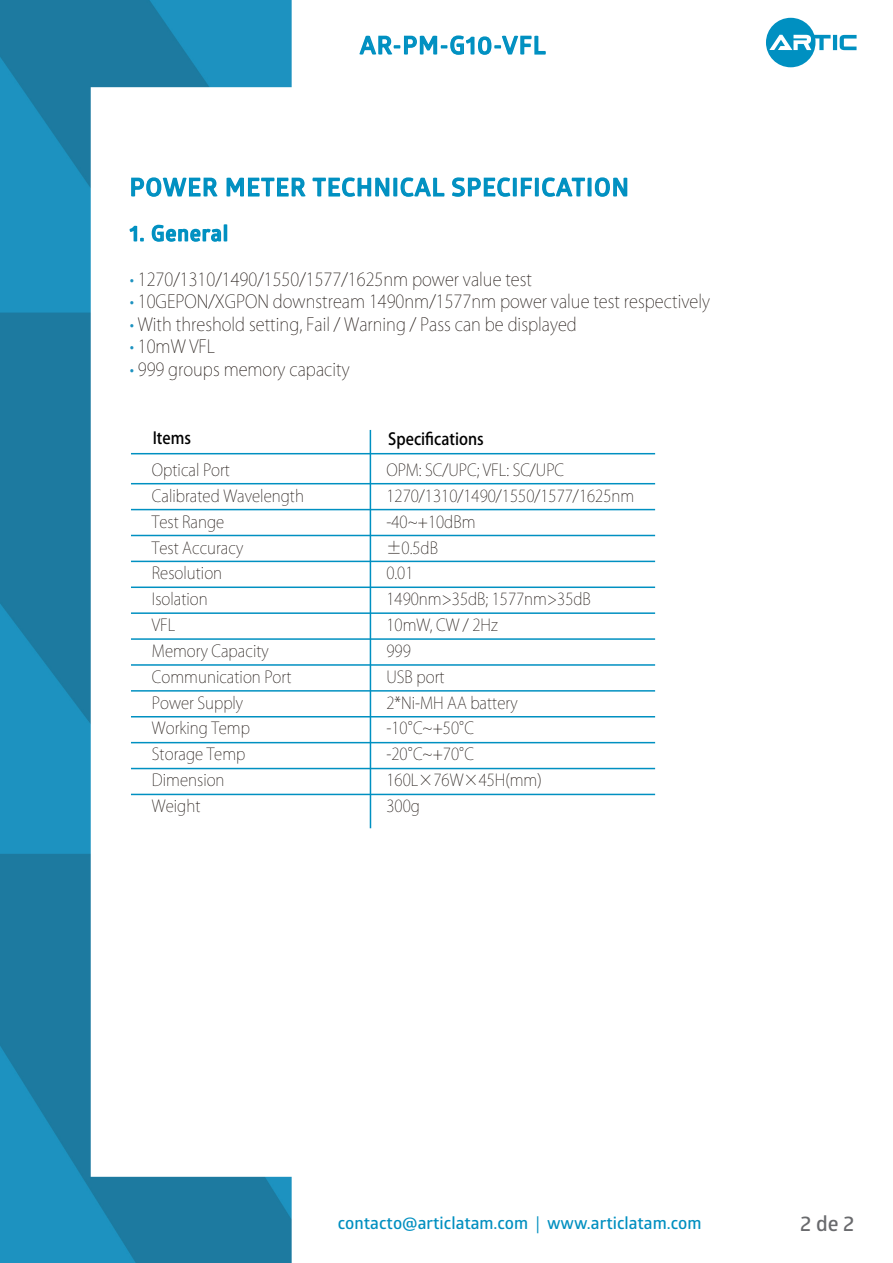
<style>
.page{position:relative;width:893px;height:1263px;background:#fff}
.page>*{position:absolute;margin:0;border:0;box-sizing:border-box;transform-origin:0 0}
.t1{font:24.15px "Glober Bold Free";letter-spacing:.05em;color:#0090c1}
.t2{font:21px "Glober Bold Free";letter-spacing:.05em;color:#0090c1}
.t3{font:21px "Glober Bold Free";color:#696a6d}
.t4{font:200 18px "Koz Go Pr 6 N";color:#211915;scale:.92 1}
.t5{font:16.95px "Glober Bold Free";color:#008fc0}
.t6{font:200 16.5px/25.8px "Koz Go Pr 6 N";color:#211915;scale:.92 1}
.t7{font:500 16.5px "Koz Go Pr 6 N";color:#000;scale:.92 1}
.s1{color:#1d92c0}
.s2{font-family:"Myriad Pro"}
</style>
<div class="page">
<img style="left:0;top:0;width:857px;height:1263px">
<svg style="left:130px;top:177px;width:88px;height:30px"></svg>
<svg style="left:226px;top:177px;width:80px;height:24px"></svg>
<svg style="left:312px;top:177px;width:133px;height:27px"></svg>
<svg style="left:451px;top:177px;width:177px;height:27px"></svg>
<svg style="left:129px;top:225px;width:16px;height:17px"></svg>
<svg style="left:151px;top:224px;width:77px;height:30px"></svg>
<hr style="left:833px;top:35px;width:4px;height:15px;background:#0090c1">
<svg style="left:839px;top:35px;width:17px;height:15px"></svg>
<svg style="left:766px;top:18px;width:64px;height:49px"></svg>
<hr style="left:131px;top:509px;width:524px;height:1px;background:#0090c1">
<hr style="left:131px;top:535px;width:524px;height:1px;background:#0090c1">
<hr style="left:131px;top:561px;width:524px;height:1px;background:#0090c1">
<hr style="left:131px;top:586px;width:524px;height:2px;background:#0090c1">
<hr style="left:131px;top:612px;width:524px;height:2px;background:#0090c1">
<hr style="left:131px;top:638px;width:524px;height:2px;background:#0090c1">
<hr style="left:131px;top:664px;width:524px;height:2px;background:#0090c1">
<hr style="left:131px;top:690px;width:524px;height:2px;background:#0090c1">
<hr style="left:131px;top:716px;width:524px;height:1px;background:#0090c1">
<hr style="left:131px;top:742px;width:524px;height:1px;background:#0090c1">
<hr style="left:131px;top:768px;width:524px;height:1px;background:#0090c1">
<hr style="left:131px;top:794px;width:524px;height:1px;background:#0090c1">
<hr style="left:370px;top:430px;width:1px;height:398px;background:#0090c1">
<hr style="left:131px;top:483px;width:524px;height:1px;background:#0090c1">
<hr style="left:131px;top:453px;width:524px;height:1px;background:#0090c1">
<svg style="left:359px;top:35px;width:187px;height:28px"></svg>
<h1 class="t1" style="left:360px;top:28px;width:187px">AR-PM-G10-VFL</h1>
<h1 class="t1" style="left:130px;top:170px;width:500px">POWER METER TECHNICAL SPECIFICATION</h1>
<p class="t2" style="left:130px;top:219px;width:100px">1. General</p>
<p class="t4" style="left:130px;top:269px;width:439px"><span class="s1">•</span> 1270/1310/1490/1550/1577/1625nm power value test</p>
<p class="t4" style="left:130px;top:292px;width:632px"><span class="s1">•</span> 10GEPON/XGPON downstream 1490nm/1577nm power value test respectively</p>
<p class="t4" style="left:130px;top:314px;width:487px"><span class="s1">•</span> With threshold setting, Fail / Warning / Pass can be displayed</p>
<p class="t4" style="left:130px;top:337px;width:94px"><span class="s1">•</span> 10mW VFL</p>
<p class="t4" style="left:130px;top:359px;width:241px"><span class="s1">•</span> 999 groups memory capacity</p>
<p class="t7" style="left:153px;top:428px;width:43px">Items</p>
<p class="t7" style="left:388px;top:430px;width:105px">Specifications</p>
<p class="t6" style="left:152px;top:457px;width:167px">Optical Port<br>Calibrated Wavelength<br>Test Range<br>Test Accuracy<br>Resolution<br>Isolation<br>VFL<br>Memory Capacity<br>Communication Port<br>Power Supply<br>Working Temp<br>Storage Temp<br>Dimension<br>Weight</p>
<p class="t6" style="left:386px;top:457px;width:271px">OPM: SC/UPC; VFL: SC/UPC<br>1270/1310/1490/1550/1577/1625nm -40~+10dBm<br>±0.5dB<br>0.01<br>1490nm&gt;35dB; 1577nm&gt;35dB<br>10mW, CW / 2Hz<br>999<br>USB port<br>2*Ni-MH AA battery<br>-10°C~+50°C<br>-20°C~+70°C<br>160L×76W×45H(mm)<br>300g</p>
<p class="t5" style="left:338px;top:1211px;width:365px">contacto@articlatam.com <span class="s2">|</span> www.articlatam.com</p>
<p class="t3" style="left:800px;top:1208px;width:56px">2 de 2</p>
</div>
